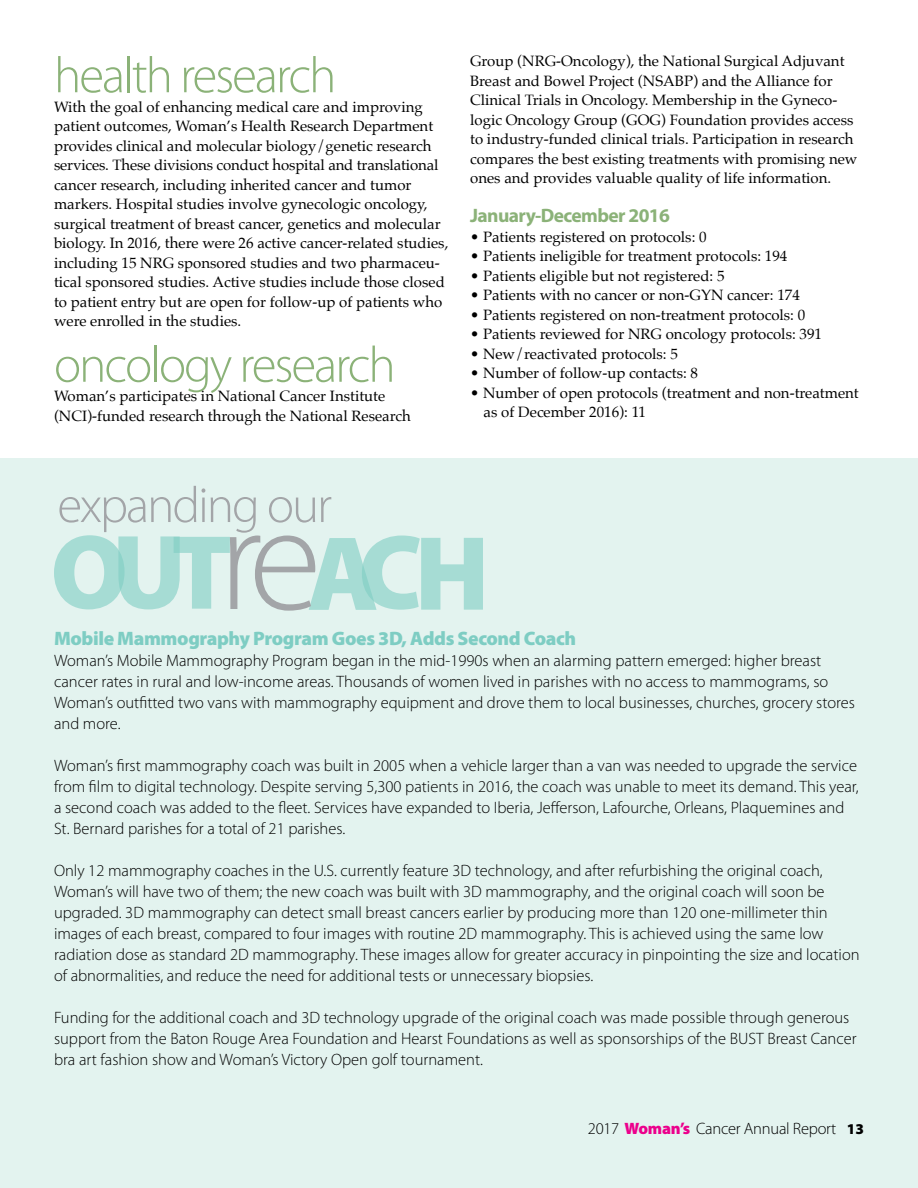
<style>
.page{position:relative;width:918px;height:1188px;background:#fff}
.page>*{position:absolute;margin:0;border:0;box-sizing:border-box;transform-origin:0 0}
.t1{font:300 51px "Myriad Pro";letter-spacing:-.04em;color:#8bb278}
.t2{font:300 51px "Myriad Pro";letter-spacing:-.04em;color:#a3a5a8}
.t3{font:900 19.5px "Myriad Pro";letter-spacing:-.02em;color:#7ecdc3}
.t4{font:700 19.5px "Myriad Pro";letter-spacing:-.03em;color:#8bb278}
.t5{font:300 16.5px/21px "Myriad Pro";color:#000}
.t6{font:15px/19.5px "Palatino";color:#000}
.s1{font-weight:900;color:#ec008c}
.s2{font-weight:900;font-size:15px}
</style>
<div class="page">
<img style="left:0;top:0;width:1px;height:1188px">
<div style="left:1px;top:459px;width:917px;height:729px;background:#e3f3ef"></div>
<svg style="left:54px;top:535px;width:429px;height:76px"></svg>
<h1 class="t1" style="left:54px;top:45px;width:284px">health research</h1>
<p class="t6" style="left:54px;top:97px;width:396px">With the goal of enhancing medical care and improving patient outcomes, Woman’s Health Research Department provides clinical and molecular biology/genetic research services. These divisions conduct hospital and translational cancer research, including inherited cancer and tumor markers. Hospital studies involve gynecologic oncology, surgical treatment of breast cancer, genetics and molecular biology. In 2016, there were 26 active cancer-related studies, including 15 NRG sponsored studies and two pharmaceu&shy;tical sponsored studies. Active studies include those closed to patient entry but are open for follow-up of patients who were enrolled in the studies.</p>
<h1 class="t1" style="left:54px;top:334px;width:343px">oncology research</h1>
<p class="t6" style="left:54px;top:386px;width:358px">Woman’s participates in National Cancer Institute (NCI)-funded research through the National Research</p>
<p class="t6" style="left:470px;top:51px;width:389px">Group (NRG-Oncology), the National Surgical Adjuvant Breast and Bowel Project (NSABP) and the Alliance for Clinical Trials in Oncology. Membership in the Gyneco&shy;logic Oncology Group (GOG) Foundation provides access to industry-funded clinical trials. Participation in research compares the best existing treatments with promising new ones and provides valuable quality of life information.</p>
<p class="t4" style="left:470px;top:203px;width:201px">January-December 2016</p>
<p class="t6" style="left:470px;top:227px;width:238px">• Patients registered on protocols: 0</p>
<p class="t6" style="left:470px;top:246px;width:319px">• Patients ineligible for treatment protocols: 194</p>
<p class="t6" style="left:470px;top:266px;width:256px">• Patients eligible but not registered: 5</p>
<p class="t6" style="left:470px;top:285px;width:331px">• Patients with no cancer or non-GYN cancer: 174</p>
<p class="t6" style="left:470px;top:305px;width:337px">• Patients registered on non-treatment protocols: 0</p>
<p class="t6" style="left:470px;top:324px;width:353px">• Patients reviewed for NRG oncology protocols: 391</p>
<p class="t6" style="left:470px;top:344px;width:209px">• New/reactivated protocols: 5</p>
<p class="t6" style="left:470px;top:363px;width:229px">• Number of follow-up contacts: 8</p>
<p class="t6" style="left:484px;top:383px;width:377px;text-indent:-14px">• Number of open protocols (treatment and non-treatment as of December 2016): 11</p>
<h1 class="t2" style="left:57px;top:474px;width:276px">expanding our</h1>
<p class="t3" style="left:54px;top:625px;width:524px">Mobile Mammography Program Goes 3D, Adds Second Coach</p>
<p class="t5" style="left:54px;top:650px;width:803px">Woman’s Mobile Mammography Program began in the mid-1990s when an alarming pattern emerged: higher breast cancer rates in rural and low-income areas. Thousands of women lived in parishes with no access to mammograms, so Woman’s outfitted two vans with mammography equipment and drove them to local businesses, churches, grocery stores and more.</p>
<p class="t5" style="left:54px;top:755px;width:806px">Woman’s first mammography coach was built in 2005 when a vehicle larger than a van was needed to upgrade the service from film to digital technology. Despite serving 5,300 patients in 2016, the coach was unable to meet its demand. This year, a second coach was added to the fleet. Services have expanded to Iberia, Jefferson, Lafourche, Orleans, Plaquemines and St. Bernard parishes for a total of 21 parishes.</p>
<p class="t5" style="left:54px;top:860px;width:807px">Only 12 mammography coaches in the U.S. currently feature 3D technology, and after refurbishing the original coach, Woman’s will have two of them; the new coach was built with 3D mammography, and the original coach will soon be upgraded. 3D mammography can detect small breast cancers earlier by producing more than 120 one-millimeter thin images of each breast, compared to four images with routine 2D mammography. This is achieved using the same low radiation dose as standard 2D mammography. These images allow for greater accuracy in pinpointing the size and location of abnormalities, and reduce the need for additional tests or unnecessary biopsies.</p>
<p class="t5" style="left:54px;top:1007px;width:804px">Funding for the additional coach and 3D technology upgrade of the original coach was made possible through generous support from the Baton Rouge Area Foundation and Hearst Foundations as well as sponsorships of the BUST Breast Cancer bra art fashion show and Woman’s Victory Open golf tournament.</p>
<p class="t5" style="left:588px;top:1118px;width:278px">2017 <span class="s1">Woman’s</span> Cancer Annual Report <span class="s2">13</span></p>
</div>
